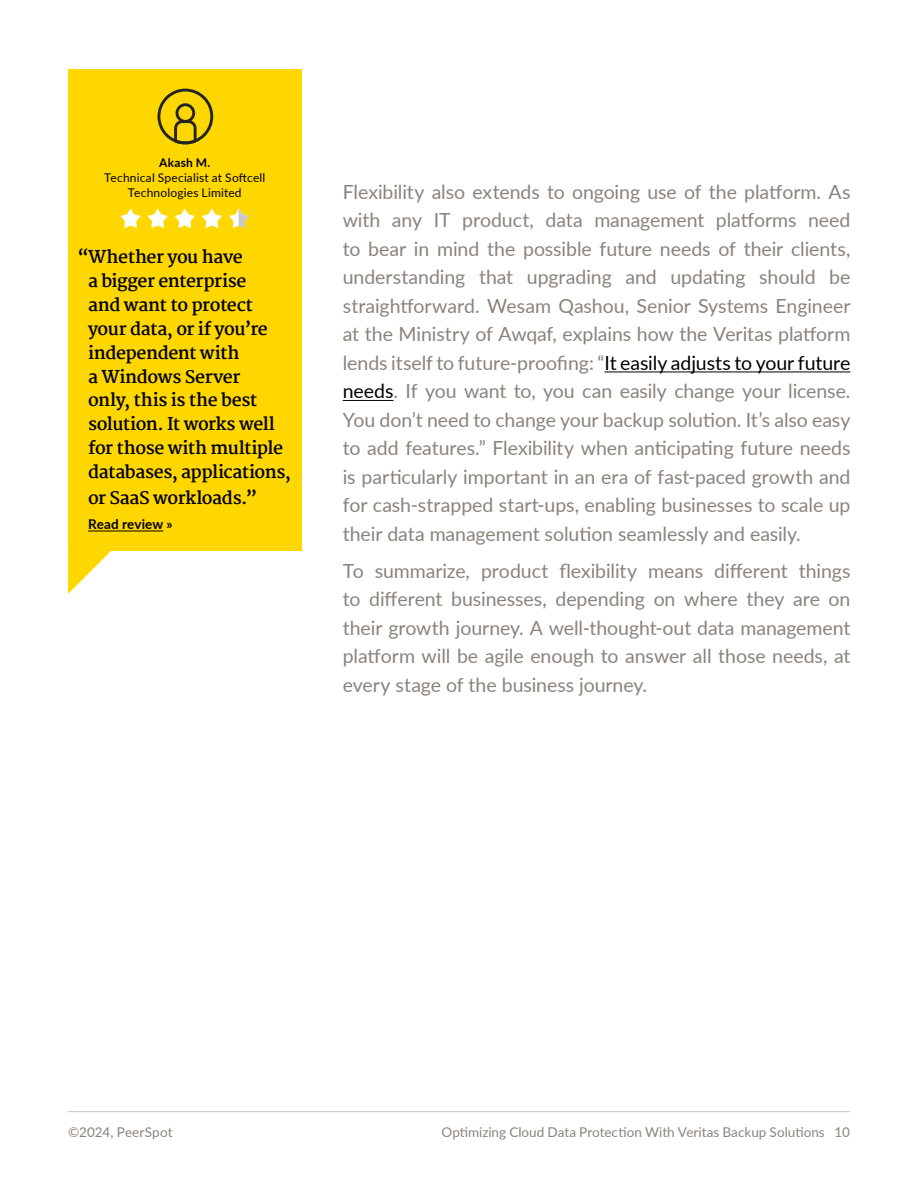
<style>
.page{position:relative;width:918px;height:1188px;background:#fff}
.page>*{position:absolute;margin:0;border:0;box-sizing:border-box;transform-origin:0 0}
.t1{font:19.5px/28.5px "Lato";letter-spacing:-.005em;color:#8b827b;text-align:justify}
.t2{font:700 17.4px/24.2px "Martel";letter-spacing:-.025em;color:#000}
.t3{font:13.5px "Lato";color:#8b827b}
.t4{font:700 13.5px "Lato";letter-spacing:.01em;color:#000}
.t5{font:12px/15px "Lato";letter-spacing:.01em;color:#000;text-align:center}
.t6{font:700 12px "Lato";letter-spacing:.015em;color:#000}
.s1{color:#000}
</style>
<div class="page">
<hr style="left:68px;top:1111px;width:782px;height:1px;background:#c5c1bd">
<hr style="left:604px;top:372px;width:246px;height:1px;background:#000">
<hr style="left:343px;top:400px;width:51px;height:1px;background:#000">
<div style="left:68px;top:69px;width:234px;height:481px;background:#ffd700"></div>
<svg style="left:68px;top:550px;width:45px;height:44px"></svg>
<hr style="left:88px;top:531px;width:75px;height:1px;background:#000">
<svg style="left:157px;top:89px;width:56px;height:55px"></svg>
<svg style="left:121px;top:208px;width:128px;height:20px"></svg>
<p class="t6" style="left:159px;top:154px;width:53px">Akash M.</p>
<p class="t5" style="left:104px;top:170px;width:163px">Technical Specialist at Softcell<br>Technologies Limited</p>
<p class="t2" style="left:88px;top:244px;width:205px;text-indent:-11px">“Whether you have<br>a bigger enterprise<br>and want to protect your data, or if you’re independent with<br>a Windows Server<br>only, this is the best solution. It works well for those with multiple databases, applications, or SaaS workloads.”</p>
<p class="t4" style="left:88px;top:514px;width:86px">Read review »</p>
<p class="t1" style="left:343px;top:177px;width:509px">Flexibility also extends to ongoing use of the platform. As with any IT product, data management platforms need to bear in mind the possible future needs of their clients, understanding that upgrading and updating should be straightforward. Wesam Qashou, Senior Systems Engineer at the Ministry of Awqaf, explains how the Veritas platform lends itself to future-proofing: “<span class="s1">It easily adjusts to your future needs</span>. If you want to, you can easily change your license.<br>You don’t need to change your backup solution. It’s also easy to add features.” Flexibility when anticipating future needs is particularly important in an era of fast-paced growth and for cash-strapped start-ups, enabling businesses to scale up their data management solution seamlessly and easily.</p>
<p class="t1" style="left:343px;top:556px;width:509px">To summarize, product flexibility means different things to different businesses, depending on where they are on their growth journey. A well-thought-out data management platform will be agile enough to answer all those needs, at every stage of the business journey.</p>
<p class="t3" style="left:68px;top:1122px;width:106px">©2024, PeerSpot</p>
<p class="t3" style="left:441px;top:1122px;width:410px">Optimizing Cloud Data Protection With Veritas Backup Solutions 10</p>
</div>
